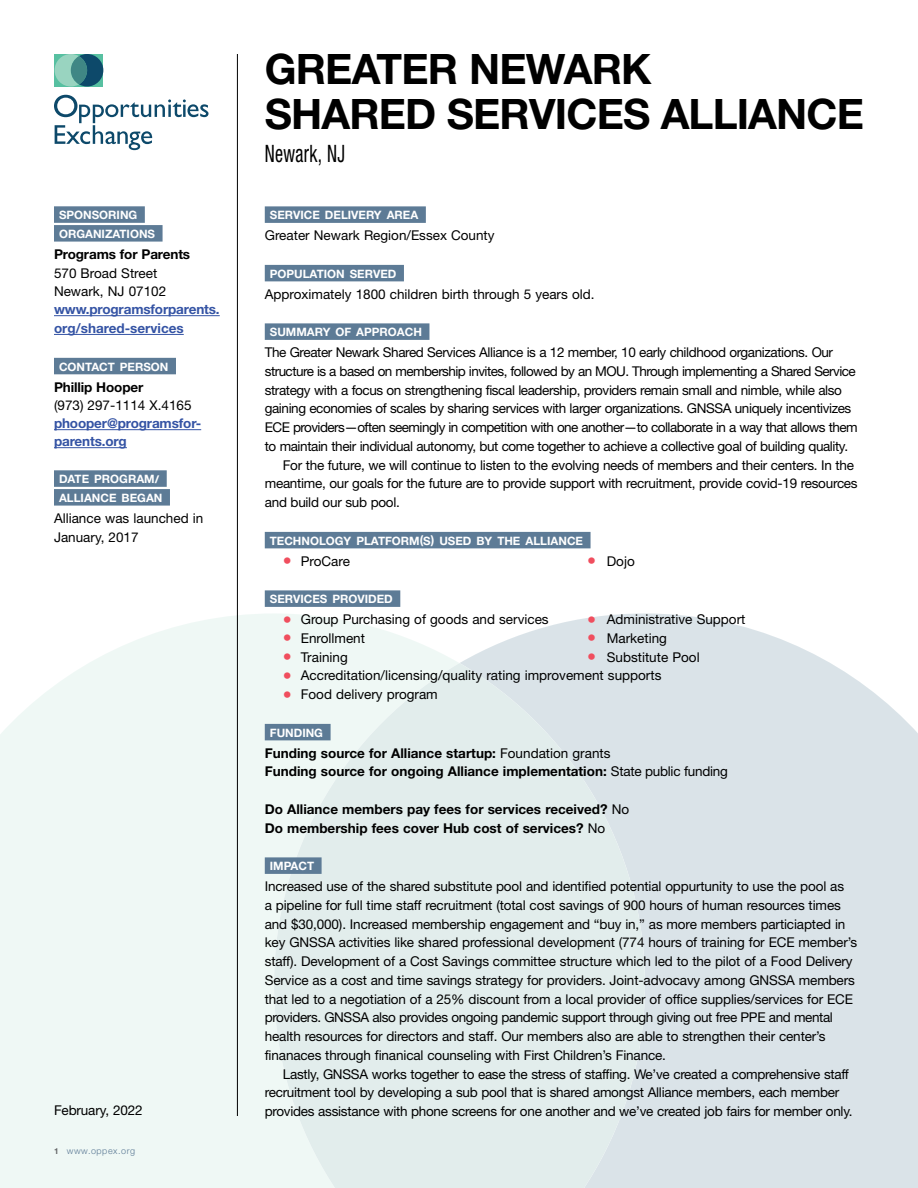
<style>
.page{position:relative;width:918px;height:1188px;background:#fff}
.page>*{position:absolute;margin:0;border:0;box-sizing:border-box;transform-origin:0 0}
.t1{font:700 42px/45px "Helvetica Neue LT Std";letter-spacing:-.02em;color:#000}
.t2{font:condensed 24px "Helvetica Neue LT Std";letter-spacing:.02em;color:#000;scale:.75 1}
.t3{font:13.5px/18.8px "Helvetica Neue LT Std";letter-spacing:-.02em;color:#000}
.t4{font:13.5px/18.8px "Helvetica Neue LT Std";color:#000}
.t5{font:700 13.5px/18.8px "Helvetica Neue LT Std";color:#000}
.t6{font:13.5px "Helvetica Neue LT Std";letter-spacing:-.04em;color:#000}
.t7{font:700 13.5px/18.8px "Helvetica Neue LT Std";letter-spacing:-.01em;color:#3453a4}
.t8{font:700 11.55px/18.8px "Helvetica Neue LT Std";color:#fff}
.t9{font:300 9px "Helvetica Neue LT Std";letter-spacing:.06em;color:#5d7b96}
.s1{font-weight:900;font-size:10.5px}
.s2{font-weight:700;font-size:8.25px;color:#636466}
.s3{font-size:12px}
.s4{font-weight:700;font-size:18px;color:#f04e5e}
.s5{font-weight:400}
</style>
<div class="page">
<svg style="left:460px;top:613px;width:458px;height:575px;background:#dce5e9"></svg>
<svg style="left:0;top:613px;width:458px;height:575px;fill:#eff8f5"></svg>
<svg style="left:274px;top:663px;width:371px;height:525px;background:#e2edec"></svg>
<svg style="left:54px;top:95px;width:155px;height:55px"></svg>
<svg style="left:55px;top:54px;width:48px;height:33px"></svg>
<div style="left:71px;top:56px;width:16px;height:28px;background:#408785;border-radius:50%"></div>
<hr style="left:237px;top:54px;width:1px;height:1062px;background:#000">
<div style="left:54px;top:206px;width:91px;height:17px;background:#5d7b96"></div>
<div style="left:54px;top:225px;width:109px;height:17px;background:#5d7b96"></div>
<hr style="left:54px;top:315px;width:166px;height:1px;background:#3453a4">
<hr style="left:54px;top:334px;width:130px;height:1px;background:#3453a4">
<div style="left:54px;top:358px;width:122px;height:16px;background:#5d7b96"></div>
<hr style="left:54px;top:429px;width:147px;height:1px;background:#3453a4">
<hr style="left:54px;top:447px;width:73px;height:1px;background:#3453a4">
<div style="left:54px;top:470px;width:113px;height:17px;background:#5d7b96"></div>
<div style="left:54px;top:489px;width:116px;height:17px;background:#5d7b96"></div>
<div style="left:265px;top:206px;width:161px;height:17px;background:#5d7b96"></div>
<div style="left:265px;top:265px;width:139px;height:16px;background:#5d7b96"></div>
<div style="left:265px;top:323px;width:164px;height:17px;background:#5d7b96"></div>
<div style="left:265px;top:532px;width:326px;height:16px;background:#5d7b96"></div>
<div style="left:265px;top:590px;width:135px;height:17px;background:#5d7b96"></div>
<div style="left:265px;top:724px;width:66px;height:16px;background:#5d7b96"></div>
<div style="left:265px;top:857px;width:57px;height:17px;background:#5d7b96"></div>
<p class="t8" style="left:59px;top:205px;width:98px">SPONSORING<br>ORGANIZATIONS</p>
<p class="t5" style="left:54px;top:244px;width:138px">Programs for Parents</p>
<p class="t4" style="left:54px;top:263px;width:114px">570 Broad Street<br>Newark, NJ 07102</p>
<p class="t7" style="left:54px;top:300px;width:167px">www.programsforparents. org/shared-services</p>
<p class="t8" style="left:59px;top:357px;width:111px">CONTACT PERSON</p>
<p class="t5" style="left:54px;top:377px;width:91px">Phillip Hooper</p>
<p class="t4" style="left:54px;top:396px;width:139px">(973) 297-1114 X.4165</p>
<p class="t7" style="left:54px;top:414px;width:149px;line-height:18px">phooper@programsfor&shy;parents.org</p>
<p class="t8" style="left:59px;top:469px;width:105px">DATE PROGRAM<span class="s1">/<br></span>ALLIANCE BEGAN</p>
<p class="t4" style="left:54px;top:508px;width:151px">Alliance was launched in<br>January, 2017</p>
<p class="t3" style="left:54px;top:1100px;width:90px">February, 2022</p>
<p class="t9" style="left:54px;top:1145px;width:83px"><span class="s2">1</span> www.oppex.org</p>
<h1 class="t1" style="left:265px;top:46px;width:601px">GREATER NEWARK<br>SHARED SERVICES ALLIANCE</h1>
<h2 class="t2" style="left:265px;top:140px;width:109px">Newark, NJ</h2>
<p class="t8" style="left:270px;top:205px;width:150px">SERVICE DELIVERY AREA</p>
<p class="t4" style="left:265px;top:226px;width:231px">Greater Newark Region/Essex County</p>
<p class="t8" style="left:270px;top:264px;width:128px">POPULATION SERVED</p>
<p class="t4" style="left:265px;top:284px;width:331px">Approximately 1800 children birth through 5 years old.</p>
<p class="t8" style="left:270px;top:322px;width:154px">SUMMARY OF APPROACH</p>
<p class="t3" style="left:265px;top:343px;width:570px">The Greater Newark Shared Services Alliance is a 12 member, 10 early childhood organizations. Our</p>
<p class="t6" style="left:265px;top:363px;width:593px">structure is a based on membership invites, followed by an MOU. Through implementing a Shared Service</p>
<p class="t3" style="left:265px;top:380px;width:579px">strategy with a focus on strengthening fiscal leadership, providers remain small and nimble, while also</p>
<p class="t3" style="left:265px;top:399px;width:588px">gaining economies of scales by sharing services with larger organizations. GNSSA uniquely incentivizes</p>
<p class="t6" style="left:265px;top:419px;width:594px">ECE providers—often seemingly in competition with one another—to collaborate in a way that allows them</p>
<p class="t3" style="left:265px;top:437px;width:585px">to maintain their individual autonomy, but come together to achieve a collective goal of building quality.</p>
<p class="t3" style="left:283px;top:455px;width:573px">For the future, we will continue to listen to the evolving needs of members and their centers. In the</p>
<p class="t3" style="left:265px;top:474px;width:594px">meantime, our goals for the future are to provide support with recruitment, provide covid-19 resources</p>
<p class="t3" style="left:265px;top:493px;width:137px">and build our sub pool.</p>
<p class="t8" style="left:270px;top:531px;width:315px">TECHNOLOGY PLATFORM<span class="s3">(</span>S<span class="s3">)</span> USED BY THE ALLIANCE</p>
<p class="t4" style="left:283px;top:551px;width:69px"><span class="s4">•</span> ProCare</p>
<p class="t3" style="left:587px;top:551px;width:49px"><span class="s4">•</span> Dojo</p>
<p class="t8" style="left:270px;top:589px;width:124px">SERVICES PROVIDED</p>
<p class="t4" style="left:283px;top:610px;width:267px"><span class="s4">•</span> Group Purchasing of goods and services</p>
<p class="t4" style="left:587px;top:610px;width:160px"><span class="s4">•</span> Administrative Support</p>
<p class="t4" style="left:283px;top:629px;width:84px"><span class="s4">•</span> Enrollment</p>
<p class="t4" style="left:587px;top:629px;width:81px"><span class="s4">•</span> Marketing</p>
<p class="t4" style="left:283px;top:647px;width:67px"><span class="s4">•</span> Training</p>
<p class="t4" style="left:587px;top:647px;width:114px"><span class="s4">•</span> Substitute Pool</p>
<p class="t4" style="left:283px;top:666px;width:380px"><span class="s4">•</span> Accreditation/licensing/quality rating improvement supports</p>
<p class="t4" style="left:283px;top:685px;width:157px"><span class="s4">•</span> Food delivery program</p>
<p class="t8" style="left:270px;top:723px;width:55px">FUNDING</p>
<p class="t5" style="left:265px;top:743px;width:465px">Funding source for Alliance startup: <span class="s5">Foundation grants<br></span>Funding source for ongoing Alliance implementation: <span class="s5">State public funding</span></p>
<p class="t5" style="left:265px;top:799px;width:366px">Do Alliance members pay fees for services received? <span class="s5">No<br></span>Do membership fees cover Hub cost of services? <span class="s5">No</span></p>
<p class="t8" style="left:270px;top:856px;width:46px">IMPACT</p>
<p class="t3" style="left:265px;top:877px;width:594px">Increased use of the shared substitute pool and identified potential oppurtunity to use the pool as<br>a pipeline for full time staff recruitment (total cost savings of 900 hours of human resources times and $30,000). Increased membership engagement and “buy in,” as more members particiapted in key GNSSA activities like shared professional development (774 hours of training for ECE member’s staff). Development of a Cost Savings committee structure which led to the pilot of a Food Delivery Service as a cost and time savings strategy for providers. Joint-advocavy among GNSSA members that led to a negotiation of a 25% discount from a local provider of office supplies/services for ECE providers. GNSSA also provides ongoing pandemic support through giving out free PPE and mental health resources for directors and staff. Our members also are able to strengthen their center’s finanaces through finanical counseling with First Children’s Finance.</p>
<p class="t3" style="left:265px;top:1064px;width:589px;text-indent:18px">Lastly, GNSSA works together to ease the stress of staffing. We’ve created a comprehensive staff recruitment tool by developing a sub pool that is shared amongst Alliance members, each member provides assistance with phone screens for one another and we’ve created job fairs for member only.</p>
</div>
